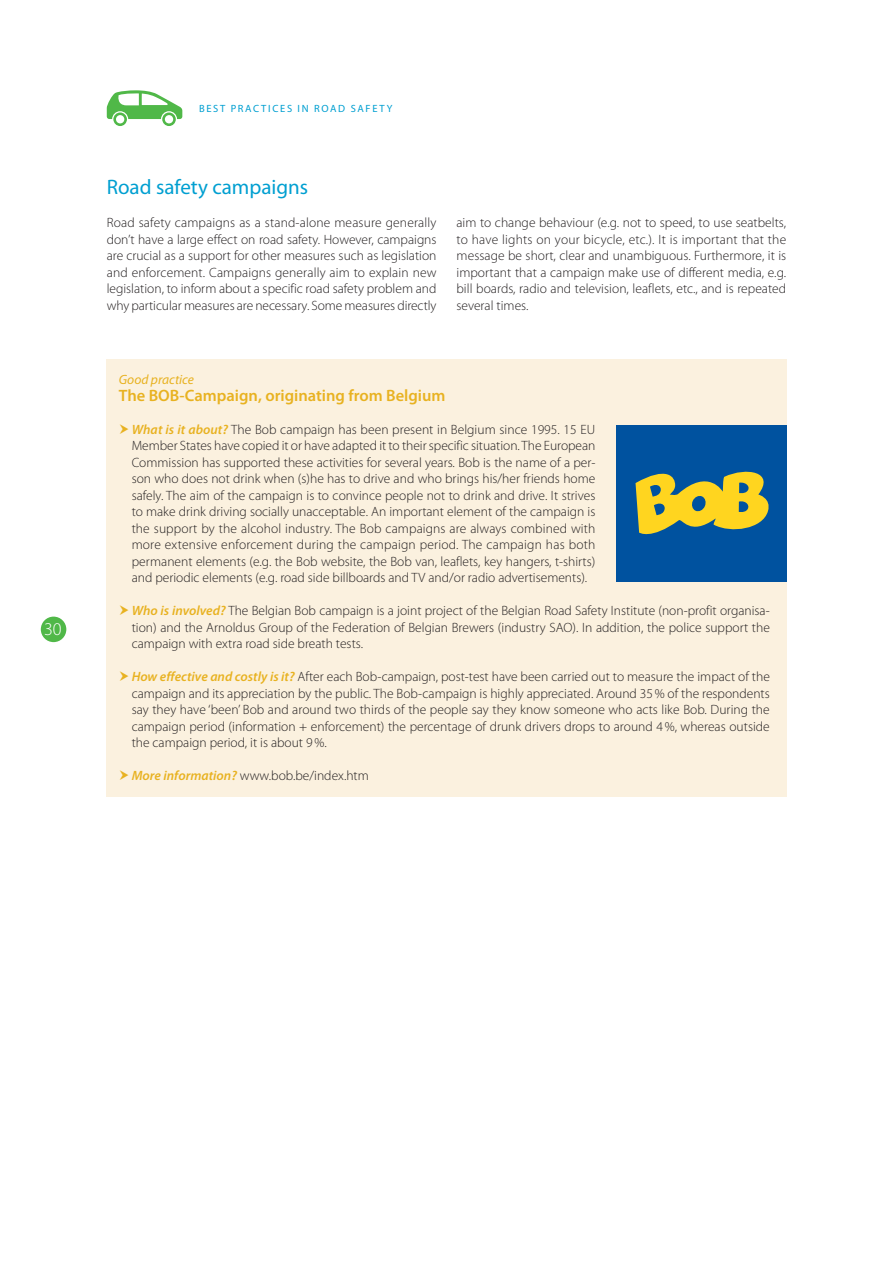
<style>
.page{position:relative;width:893px;height:1263px;background:#fff}
.page>*{position:absolute;margin:0;border:0;box-sizing:border-box;transform-origin:0 0}
.t1{font:21px "Myriad Pro";color:#009fd1}
.t2{font:300 18px "Myriad Pro";color:#fff}
.t3{font:600 16.5px "Myriad Pro";color:#e8b221}
.t4{font:300 13.5px/16.5px "Myriad Pro";color:#231f20;text-align:justify}
.t5{font:italic 13.5px "Myriad Pro";color:#e8b221}
.t6{font:10.5px "Myriad Pro";letter-spacing:.16em;color:#009fd1}
.s1{font-weight:600;font-style:italic;color:#e8b221}
</style>
<div class="page">
<svg style="left:107px;top:90px;width:75px;height:36px"></svg>
<div style="left:41px;top:617px;width:25px;height:25px;background:#50b848;border-radius:50%"></div>
<div style="left:106px;top:359px;width:680px;height:438px;background:#fbf1df"></div>
<div style="left:616px;top:425px;width:170px;height:157px;background:#00529f"></div>
<svg style="left:635px;top:471px;width:134px;height:64px"></svg>
<h2 class="t2" style="left:44px;top:622px;width:19px">30</h2>
<p class="t6" style="left:199px;top:102px;width:195px">BEST PRACTICES IN ROAD SAFETY</p>
<h1 class="t1" style="left:107px;top:175px;width:203px">Road safety campaigns</h1>
<p class="t4" style="left:107px;top:216px;width:331px">Road safety campaigns as a stand-alone measure generally don’t have a large effect on road safety. However, campaigns are crucial as a support for other measures such as legislation and enforcement. Campaigns generally aim to explain new legislation, to inform about a specific road safety problem and why particular measures are necessary. Some measures directly</p>
<p class="t4" style="left:456px;top:216px;width:331px">aim to change behaviour (e.g. not to speed, to use seatbelts, to have lights on your bicycle, etc.). It is important that the message be short, clear and unambiguous. Furthermore, it is important that a campaign make use of different media, e.g. bill boards, radio and television, leaflets, etc., and is repeated several times.</p>
<p class="t5" style="left:119px;top:374px;width:77px">Good practice</p>
<p class="t3" style="left:119px;top:385px;width:328px">The BOB-Campaign, originating from Belgium</p>
<p class="t4" style="left:132px;top:422px;width:465px"><span class="s1">What is it about?</span> The Bob campaign has been present in Belgium since 1995. 15 EU Member States have copied it or have adapted it to their specific situation. The European Commission has supported these activities for several years. Bob is the name of a per&shy;son who does not drink when (s)he has to drive and who brings his/her friends home safely. The aim of the campaign is to convince people not to drink and drive. It strives to make drink driving socially unacceptable. An important element of the campaign is the support by the alcohol industry. The Bob campaigns are always combined with more extensive enforcement during the campaign period. The campaign has both permanent elements (e.g. the Bob website, the Bob van, leaflets, key hangers, t-shirts) and periodic elements (e.g. road side billboards and TV and/or radio advertisements).</p>
<p class="t4" style="left:132px;top:604px;width:639px"><span class="s1">Who is involved?</span> The Belgian Bob campaign is a joint project of the Belgian Road Safety Institute (non-profit organisa&shy;tion) and the Arnoldus Group of the Federation of Belgian Brewers (industry SAO). In addition, the police support the campaign with extra road side breath tests.</p>
<p class="t4" style="left:132px;top:670px;width:639px"><span class="s1">How effective and costly is it?</span> After each Bob-campaign, post-test have been carried out to measure the impact of the campaign and its appreciation by the public. The Bob-campaign is highly appreciated. Around 35 % of the respondents say they have ‘been’ Bob and around two thirds of the people say they know someone who acts like Bob. During the campaign period (information + enforcement) the percentage of drunk drivers drops to around 4 %, whereas outside the campaign period, it is about 9 %.</p>
<p class="t4" style="left:132px;top:769px;width:239px"><span class="s1">More information?</span> www.bob.be/index.htm</p>
</div>
